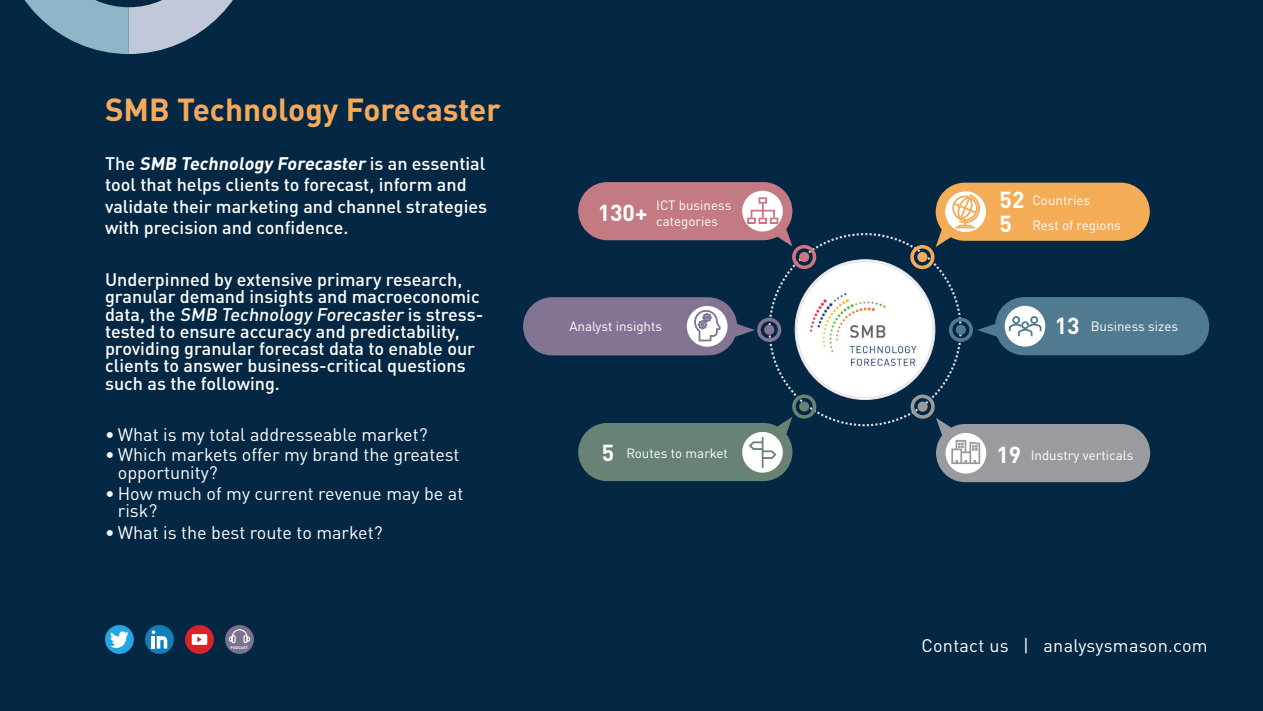
<style>
.page{position:relative;width:1263px;height:711px;background:#042743}
.page>*{position:absolute;margin:0;border:0;box-sizing:border-box;transform-origin:0 0}
.Main_Text{font:700 31.5px "DINOT";color:#f5a95b}
.Main_text{font:500 18px/17.2px "DINOT";color:#fff}
.t1{font:18px/17.2px "DINOT";color:#fff}
.t2{font:13.35px/16px "DINOT";color:#fff}
.t3{font:700 3.75px "DINOT";letter-spacing:.05em;color:#fff}
.s1{font-weight:700}
.s2{font-weight:700;font-size:22.95px}
</style>
<div class="page">
<svg style="left:795px;top:260px;width:140px;height:139px"></svg>
<div style="left:797px;top:261px;width:136px;height:136px;background:#fff;border-radius:50%"></div>
<img style="left:811px;top:293px;width:105px;height:73px">
<svg style="left:578px;top:182px;width:239px;height:87px"></svg>
<svg style="left:910px;top:183px;width:240px;height:86px"></svg>
<svg style="left:523px;top:297px;width:259px;height:58px"></svg>
<svg style="left:949px;top:297px;width:260px;height:58px"></svg>
<svg style="left:578px;top:394px;width:239px;height:87px"></svg>
<svg style="left:910px;top:394px;width:240px;height:88px"></svg>
<svg style="left:24px;top:0;width:209px;height:54px"></svg>
<div style="left:105px;top:625px;width:29px;height:28px;background:#26a7df;border-radius:50%"></div>
<svg style="left:110px;top:631px;width:18px;height:17px"></svg>
<svg style="left:145px;top:625px;width:29px;height:28px"></svg>
<svg style="left:152px;top:630px;width:15px;height:18px"></svg>
<div style="left:185px;top:625px;width:29px;height:28px;background:#d92329;border-radius:50%"></div>
<div style="left:192px;top:634px;width:15px;height:10px;background:#fff"></div>
<svg style="left:197px;top:636px;width:5px;height:6px"></svg>
<div style="left:225px;top:625px;width:29px;height:28px;background:#7b7190;border-radius:50%"></div>
<div style="left:243px;top:635px;width:5px;height:8px;border:1px solid #fff"></div>
<div style="left:231px;top:635px;width:5px;height:8px;border:1px solid #fff"></div>
<svg style="left:228px;top:629px;width:23px;height:13px"></svg>
<p class="Main_Text" style="left:105px;top:89px;width:397px">SMB Technology Forecaster</p>
<p class="Main_text" style="left:105px;top:152px;width:384px;line-height:21.6px">T h e <span class="s1">SMB Technology Forecaster</span> i s a n e ss e n t i a l tool that helps clients to forecast, inform and validate their marketing and channel strategies with precision and confidence.</p>
<p class="Main_text" style="left:105px;top:270px;width:380px">Underpinned by extensive primary research, granular demand insights and macroeconomic d a ta , t h e SMB Technology Forecaster i s st ress - tested to ensure accuracy and predictability, providing granular forecast data to enable our clients to answer business-critical questions such as the following.</p>
<p class="t1" style="left:105px;top:425px;width:324px">• What is my total addresseable market?</p>
<p class="t1" style="left:118px;top:446px;width:343px;text-indent:-13px">• Which markets offer my brand the greatest opportunity?</p>
<p class="t1" style="left:118px;top:484px;width:347px;text-indent:-13px">• How much of my current revenue may be at risk?</p>
<p class="t1" style="left:105px;top:523px;width:279px">• What is the best route to market?</p>
<p class="t3" style="left:231px;top:644px;width:19px">PODCAST</p>
<p class="t2" style="left:656px;top:197px;width:77px;text-indent:-58px"><span class="s2">130+</span> ICT business categories</p>
<p class="t2" style="left:999px;top:188px;width:123px;line-height:24.3px"><span class="s2">52</span> Countries<br><span class="s2">5</span> Rest of regions</p>
<p class="t2" style="left:569px;top:318px;width:94px">Analyst insights</p>
<p class="t2" style="left:1055px;top:318px;width:125px"><span class="s2">13</span> Business sizes</p>
<p class="t2" style="left:602px;top:445px;width:128px"><span class="s2">5</span> Routes to market</p>
<p class="t2" style="left:996px;top:446px;width:138px"><span class="s2">19</span> Industry verticals</p>
<p class="t1" style="left:921px;top:636px;width:288px">Contact us | analysysmason.com</p>
</div>
